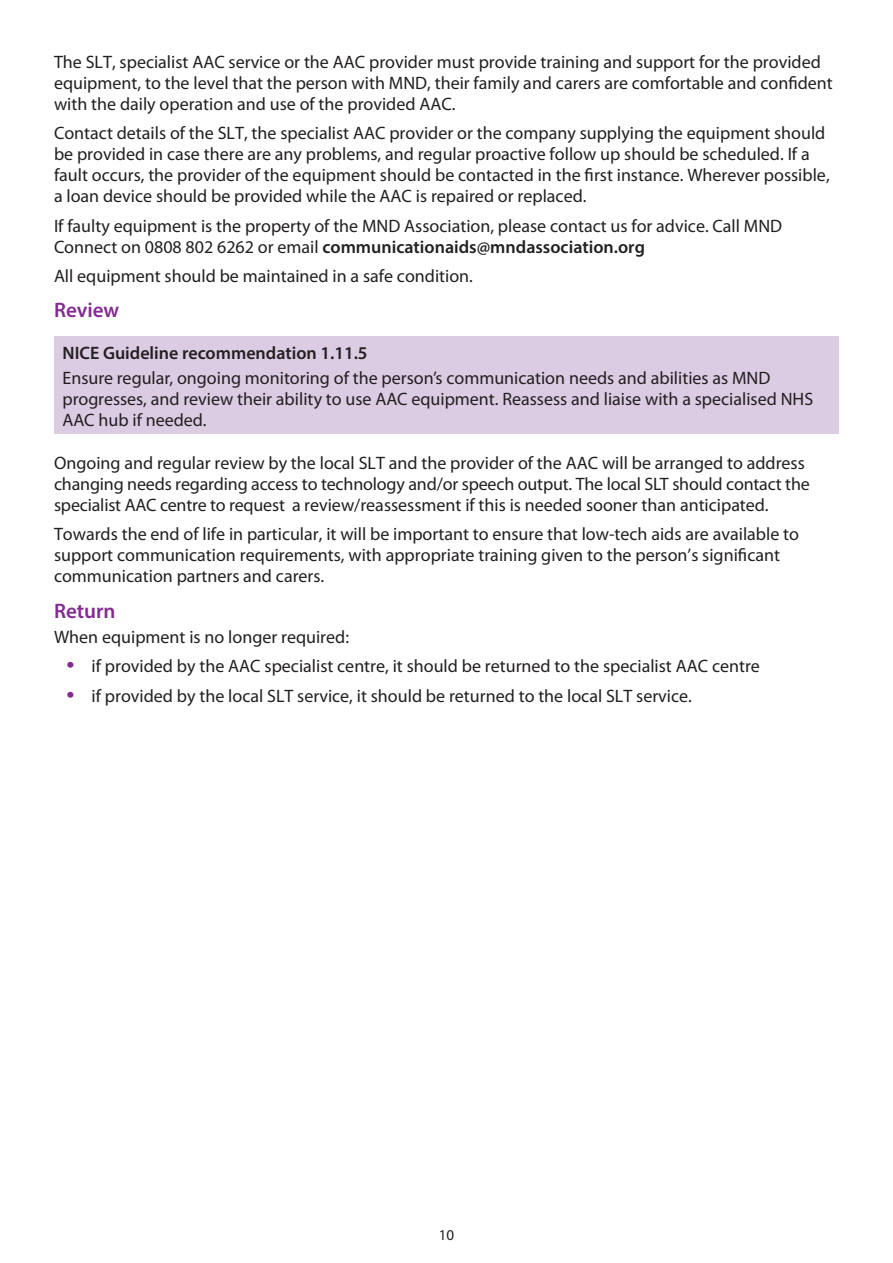
<style>
.page{position:relative;width:893px;height:1263px;background:#fff}
.page>*{position:absolute;margin:0;border:0;box-sizing:border-box;transform-origin:0 0}
.Body{font:600 21px "Myriad Pro";color:#832b91}
.Subheading{font:600 21px "Myriad Pro";color:#832b91}
.Body-2{font:18px/21px "Myriad Pro";color:#231f20}
.Body-3{font:600 18px "Myriad Pro";color:#231f20}
.t1{font:15px "Myriad Pro";color:#231f20}
.s1{font-weight:600}
.s2{font-family:"Arial";font-weight:700;font-size:21px;color:#832b91}
</style>
<div class="page">
<div style="left:54px;top:336px;width:785px;height:98px;background:#dbcbe3"></div>
<p class="Body-2" style="left:54px;top:51px;width:780px">The SLT, specialist AAC service or the AAC provider must provide training and support for the provided equipment, to the level that the person with MND, their family and carers are comfortable and confident with the daily operation and use of the provided AAC.</p>
<p class="Body-2" style="left:54px;top:122px;width:777px">Contact details of the SLT, the specialist AAC provider or the company supplying the equipment should be provided in case there are any problems, and regular proactive follow up should be scheduled. If a fault occurs, the provider of the equipment should be contacted in the first instance. Wherever possible, a loan device should be provided while the AAC is repaired or replaced.</p>
<p class="Body-2" style="left:54px;top:215px;width:730px">If faulty equipment is the property of the MND Association, please contact us for advice. Call MND<br>Connect on 0808 802 6262 or email <span class="s1">communicationaids@mndassociation.org</span></p>
<p class="Body-2" style="left:54px;top:265px;width:420px">All equipment should be maintained in a safe condition.</p>
<p class="Body" style="left:54px;top:297px;width:67px">Review</p>
<p class="Body-3" style="left:63px;top:341px;width:307px">NICE Guideline recommendation 1.11.5</p>
<p class="Body-2" style="left:63px;top:367px;width:752px">Ensure regular, ongoing monitoring of the person’s communication needs and abilities as MND progresses, and review their ability to use AAC equipment. Reassess and liaise with a specialised NHS<br>AAC hub if needed.</p>
<p class="Body-2" style="left:54px;top:452px;width:757px">Ongoing and regular review by the local SLT and the provider of the AAC will be arranged to address changing needs regarding access to technology and/or speech output. The local SLT should contact the specialist AAC centre to request a review/reassessment if this is needed sooner than anticipated.</p>
<p class="Body-2" style="left:54px;top:523px;width:747px">Towards the end of life in particular, it will be important to ensure that low-tech aids are available to support communication requirements, with appropriate training given to the person’s significant communication partners and carers.</p>
<p class="Subheading" style="left:54px;top:597px;width:63px">Return</p>
<p class="Body-2" style="left:54px;top:626px;width:297px">When equipment is no longer required:</p>
<p class="Body-2" style="left:67px;top:655px;width:695px"><span class="s2">•</span> if provided by the AAC specialist centre, it should be returned to the specialist AAC centre</p>
<p class="Body-2" style="left:67px;top:685px;width:627px"><span class="s2">•</span> if provided by the local SLT service, it should be returned to the local SLT service.</p>
<p class="t1" style="left:439px;top:1226px;width:17px">10</p>
</div>
